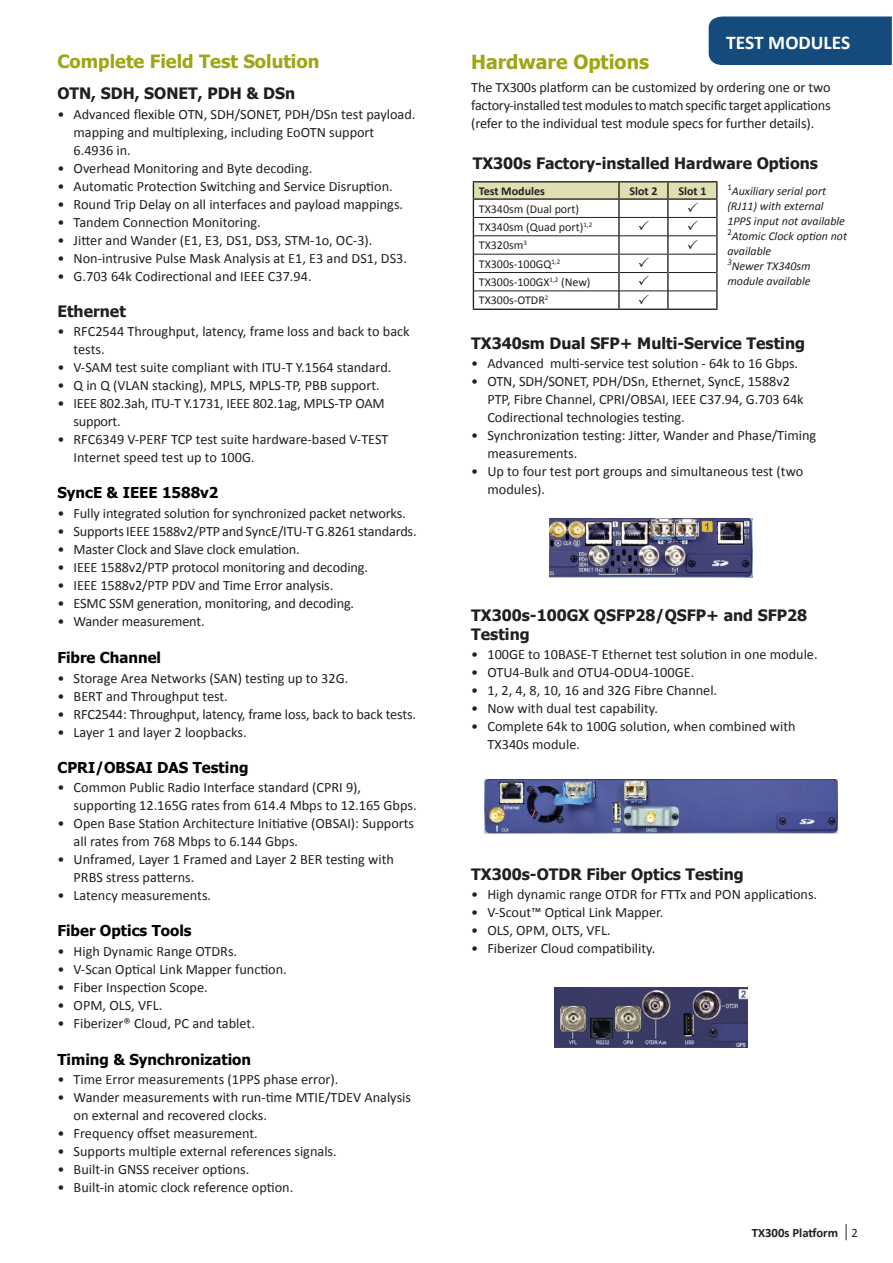
<style>
.page{position:relative;width:893px;height:1263px;background:#fff}
.page>*{position:absolute;margin:0;border:0;box-sizing:border-box;transform-origin:0 0}
.t1{font:700 19.5px "Tahoma";color:#9ea615}
.t2{font:700 19.5px "Calibri";color:#fff}
.t3{font:700 18.3px "Tahoma";color:#9ea615}
.t4{font:700 15.75px/18.9px "Tahoma";color:#231f20}
.t5{font:700 15px "Tahoma";color:#040503}
.t6{font:14.25px/18px "Calibri";color:#231f20}
.t7{font:14.25px/18px "Calibri";letter-spacing:-.02em;color:#231f20}
.t8{font:700 12.75px "Calibri";color:#231f20}
.t9{font:italic 12px/15px "Calibri";color:#231f20}
.t10{font:12px/18.3px "Calibri";color:#231f20}
.t11{font:700 12px "Calibri";color:#231f20}
.s1{font-weight:400}
</style>
<div class="page">
<svg style="left:846px;top:1224px;width:1px;height:16px"></svg>
<div style="left:709px;top:17px;width:183px;height:48px;background:#144a7c"></div>
<img style="left:554px;top:987px;width:194px;height:61px">
<img style="left:549px;top:519px;width:203px;height:59px">
<img style="left:485px;top:780px;width:353px;height:53px">
<hr style="left:473px;top:181px;width:146px;height:1px;background:#231f20">
<hr style="left:619px;top:181px;width:49px;height:1px;background:#231f20">
<hr style="left:668px;top:181px;width:50px;height:1px;background:#231f20">
<hr style="left:473px;top:309px;width:146px;height:1px;background:#231f20">
<hr style="left:619px;top:309px;width:49px;height:1px;background:#231f20">
<hr style="left:668px;top:309px;width:50px;height:1px;background:#231f20">
<svg style="left:473px;top:182px;width:245px;height:127px"></svg>
<p class="t3" style="left:57px;top:48px;width:264px">Complete Field Test Solution</p>
<p class="t4" style="left:57px;top:83px;width:239px">OTN, SDH, SONET, PDH &amp; DSn</p>
<p class="t6" style="left:74px;top:105px;width:343px;text-indent:-16px">• Advanced flexible OTN, SDH/SONET, PDH/DSn test payload. mapping and multiplexing, including EoOTN support<br>6.4936 in.</p>
<p class="t6" style="left:57px;top:159px;width:256px">• Overhead Monitoring and Byte decoding.</p>
<p class="t6" style="left:57px;top:177px;width:337px">• Automatic Protection Switching and Service Disruption.</p>
<p class="t6" style="left:57px;top:195px;width:347px">• Round Trip Delay on all interfaces and payload mappings.</p>
<p class="t6" style="left:57px;top:213px;width:205px">• Tandem Connection Monitoring.</p>
<p class="t6" style="left:57px;top:231px;width:317px">• Jitter and Wander (E1, E3, DS1, DS3, STM-1o, OC-3).</p>
<p class="t6" style="left:57px;top:249px;width:351px">• Non-intrusive Pulse Mask Analysis at E1, E3 and DS1, DS3.</p>
<p class="t6" style="left:57px;top:267px;width:256px">• G.703 64k Codirectional and IEEE C37.94.</p>
<p class="t4" style="left:57px;top:301px;width:70px">Ethernet</p>
<p class="t6" style="left:74px;top:322px;width:338px;text-indent:-16px">• RFC2544 Throughput, latency, frame loss and back to back tests.</p>
<p class="t6" style="left:57px;top:358px;width:336px">• V-SAM test suite compliant with ITU-T Y.1564 standard.</p>
<p class="t6" style="left:57px;top:376px;width:324px">• Q in Q (VLAN stacking), MPLS, MPLS-TP, PBB support.</p>
<p class="t7" style="left:74px;top:394px;width:312px;text-indent:-16px">• IEEE 802.3ah, ITU-T Y.1731, IEEE 802.1ag, MPLS-TP OAM support.</p>
<p class="t6" style="left:74px;top:430px;width:316px;text-indent:-16px">• RFC6349 V-PERF TCP test suite hardware-based V-TEST<br>Internet speed test up to 100G.</p>
<p class="t5" style="left:57px;top:482px;width:163px">SyncE &amp; IEEE 1588v2</p>
<p class="t6" style="left:57px;top:504px;width:350px">• Fully integrated solution for synchronized packet networks.</p>
<p class="t6" style="left:57px;top:522px;width:361px">• Supports IEEE 1588v2/PTP and SyncE/ITU-T G.8261 standards.</p>
<p class="t6" style="left:57px;top:540px;width:244px">• Master Clock and Slave clock emulation.</p>
<p class="t6" style="left:57px;top:558px;width:312px">• IEEE 1588v2/PTP protocol monitoring and decoding.</p>
<p class="t6" style="left:57px;top:576px;width:277px">• IEEE 1588v2/PTP PDV and Time Error analysis.</p>
<p class="t6" style="left:57px;top:594px;width:298px">• ESMC SSM generation, monitoring, and decoding.</p>
<p class="t6" style="left:57px;top:612px;width:149px">• Wander measurement.</p>
<p class="t5" style="left:57px;top:647px;width:105px">Fibre Channel</p>
<p class="t6" style="left:57px;top:669px;width:292px">• Storage Area Networks (SAN) testing up to 32G.</p>
<p class="t6" style="left:57px;top:687px;width:172px">• BERT and Throughput test.</p>
<p class="t6" style="left:57px;top:705px;width:360px">• RFC2544: Throughput, latency, frame loss, back to back tests.</p>
<p class="t6" style="left:57px;top:723px;width:191px">• Layer 1 and layer 2 loopbacks.</p>
<p class="t5" style="left:57px;top:757px;width:193px">CPRI/OBSAI DAS Testing</p>
<p class="t6" style="left:74px;top:778px;width:345px;text-indent:-16px">• Common Public Radio Interface standard (CPRI 9), supporting 12.165G rates from 614.4 Mbps to 12.165 Gbps.</p>
<p class="t6" style="left:74px;top:814px;width:342px;text-indent:-16px">• Open Base Station Architecture Initiative (OBSAI): Supports all rates from 768 Mbps to 6.144 Gbps.</p>
<p class="t6" style="left:74px;top:850px;width:322px;text-indent:-16px">• Unframed, Layer 1 Framed and Layer 2 BER testing with<br>PRBS stress patterns.</p>
<p class="t6" style="left:57px;top:886px;width:155px">• Latency measurements.</p>
<p class="t5" style="left:57px;top:920px;width:136px">Fiber Optics Tools</p>
<p class="t6" style="left:57px;top:942px;width:181px">• High Dynamic Range OTDRs.</p>
<p class="t6" style="left:57px;top:960px;width:231px">• V-Scan Optical Link Mapper function.</p>
<p class="t6" style="left:57px;top:978px;width:152px">• Fiber Inspection Scope.</p>
<p class="t6" style="left:57px;top:996px;width:106px">• OPM, OLS, VFL.</p>
<p class="t6" style="left:57px;top:1014px;width:199px">• Fiberizer® Cloud, PC and tablet.</p>
<p class="t5" style="left:57px;top:1049px;width:195px">Timing &amp; Synchronization</p>
<p class="t6" style="left:57px;top:1070px;width:283px">• Time Error measurements (1PPS phase error).</p>
<p class="t6" style="left:74px;top:1088px;width:339px;text-indent:-16px">• Wander measurements with run-time MTIE/TDEV Analysis on external and recovered clocks.</p>
<p class="t6" style="left:57px;top:1124px;width:202px">• Frequency offset measurement.</p>
<p class="t6" style="left:57px;top:1142px;width:281px">• Supports multiple external references signals.</p>
<p class="t6" style="left:57px;top:1160px;width:194px">• Built-in GNSS receiver options.</p>
<p class="t6" style="left:57px;top:1178px;width:237px">• Built-in atomic clock reference option.</p>
<h1 class="t2" style="left:726px;top:29px;width:126px">TEST MODULES</h1>
<h1 class="t1" style="left:471px;top:48px;width:179px">Hardware Options</h1>
<p class="t6" style="left:471px;top:78px;width:361px;text-align:justify">The TX300s platform can be customized by ordering one or two factory-installed test modules to match specific target applications (refer to the individual test module specs for further details).</p>
<p class="t4" style="left:473px;top:152px;width:347px">TX300s Factory-installed Hardware Options</p>
<p class="t9" style="left:727px;top:183px;width:121px"><sup>1</sup>Auxiliary serial port (RJ11) with external<br>1PPS input not available<br><sup>2</sup>Atomic Clock option not available<br><sup>3</sup>Newer TX340sm module available</p>
<p class="t11" style="left:479px;top:182px;width:68px">Test Modules</p>
<p class="t11" style="left:629px;top:182px;width:30px">Slot 2</p>
<p class="t11" style="left:678px;top:182px;width:30px">Slot 1</p>
<p class="t10" style="left:479px;top:200px;width:115px">TX340sm (Dual port)<br>TX340sm (Quad port)<sup>1,2<br></sup>TX320sm<sup>3<br></sup>TX300s-100GQ<sup>1,2<br></sup>TX300s-100GX<sup>1,2</sup> (New)<br>TX300s-OTDR<sup>2</sup></p>
<p class="t4" style="left:471px;top:333px;width:335px">TX340sm Dual SFP+ Multi-Service Testing</p>
<p class="t6" style="left:471px;top:354px;width:328px">• Advanced multi-service test solution - 64k to 16 Gbps.</p>
<p class="t6" style="left:487px;top:372px;width:318px;text-indent:-16px">• OTN, SDH/SONET, PDH/DSn, Ethernet, SyncE, 1588v2<br>PTP, Fibre Channel, CPRI/OBSAI, IEEE C37.94, G.703 64k<br>Codirectional technologies testing.</p>
<p class="t6" style="left:487px;top:426px;width:330px;text-indent:-16px">• Synchronization testing: Jitter, Wander and Phase/Timing measurements.</p>
<p class="t6" style="left:487px;top:462px;width:317px;text-indent:-16px">• Up to four test port groups and simultaneous test (two modules).</p>
<p class="t4" style="left:471px;top:605px;width:338px">TX300s-100GX QSFP28/QSFP+ and SFP28<br>Testing</p>
<p class="t6" style="left:471px;top:645px;width:348px">• 100GE to 10BASE-T Ethernet test solution in one module.</p>
<p class="t6" style="left:471px;top:663px;width:225px">• OTU4-Bulk and OTU4-ODU4-100GE.</p>
<p class="t6" style="left:471px;top:681px;width:247px">• 1, 2, 4, 8, 10, 16 and 32G Fibre Channel.</p>
<p class="t6" style="left:471px;top:699px;width:188px">• Now with dual test capability.</p>
<p class="t6" style="left:487px;top:717px;width:310px;text-indent:-16px">• Complete 64k to 100G solution, when combined with<br>TX340s module.</p>
<p class="t4" style="left:471px;top:863px;width:274px">TX300s-OTDR Fiber Optics Testing</p>
<p class="t6" style="left:471px;top:885px;width:347px">• High dynamic range OTDR for FTTx and PON applications.</p>
<p class="t6" style="left:471px;top:903px;width:194px">• V-Scout™ Optical Link Mapper.</p>
<p class="t6" style="left:471px;top:921px;width:141px">• OLS, OPM, OLTS, VFL.</p>
<p class="t6" style="left:471px;top:939px;width:186px">• Fiberizer Cloud compatibility.</p>
<p class="t8" style="left:752px;top:1223px;width:108px">TX300s Platform <span class="s1">2</span></p>
</div>
